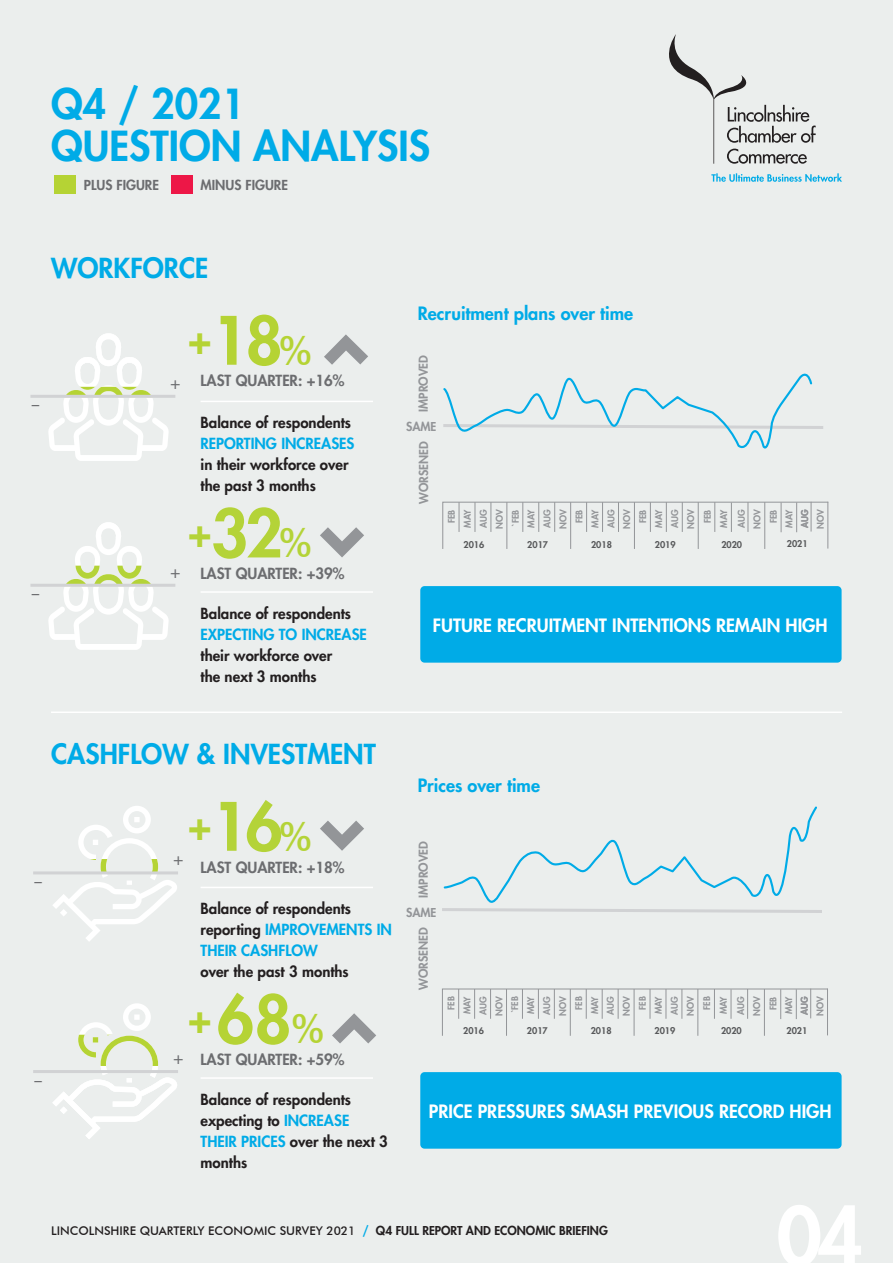
<style>
.page{position:relative;width:893px;height:1263px;background:#ebeeed}
.page>*{position:absolute;margin:0;border:0;box-sizing:border-box;transform-origin:0 0}
.t1{font:800 64.8px "Futura";color:#b5d334}
.t2{font:800 64.8px "Futura";color:#b4d338}
.Header_1{font:800 40.5px "Futura";color:#00abe7}
.Header_2{font:800 27px "Futura";color:#00abe7}
.Blue_box_text{font:800 18px "Futura";color:#fff}
.Graph_title{font:800 18px "Futura";color:#00abe7}
.t3{font:800 15px/21px "Futura";color:#231f20}
.t4{font:800 15px "Futura";color:#6c6d70}
.t5{font:500 15px "Futura BT";color:#6c6d70}
.t6{font:800 13.5px "Futura";color:#6c6d70}
.t7{font:500 12px "Futura BT";color:#231f20}
.t8{font:800 12px "Futura";color:#939598}
.t9{font:800 9px "Futura";color:#939598}
.t10{font:800 9px "Futura";color:#57585a}
.s1{font-family:"Futura BT";font-weight:500;font-size:40.5px}
.s2{color:#00abe7}
.s3{font-family:"Futura";font-weight:800;color:#00abe7}
.s4{font-family:"Futura";font-weight:800}
</style>
<div class="page">
<svg style="left:711px;top:173px;width:131px;height:9px"></svg>
<svg style="left:669px;top:34px;width:147px;height:130px"></svg>
<hr style="left:201px;top:401px;width:172px;height:1px;background:#fff">
<svg style="left:324px;top:334px;width:44px;height:31px"></svg>
<hr style="left:51px;top:711px;width:791px;height:2px;background:#fff">
<hr style="left:201px;top:591px;width:172px;height:2px;background:#fff">
<svg style="left:320px;top:527px;width:44px;height:30px"></svg>
<hr style="left:201px;top:887px;width:172px;height:1px;background:#fff">
<svg style="left:320px;top:820px;width:44px;height:31px"></svg>
<hr style="left:201px;top:1077px;width:172px;height:2px;background:#fff">
<svg style="left:332px;top:1013px;width:44px;height:30px"></svg>
<div style="left:420px;top:586px;width:422px;height:77px;background:#00abe7;border-radius:4px"></div>
<div style="left:420px;top:1072px;width:422px;height:77px;background:#00abe7;border-radius:4px"></div>
<svg style="left:443px;top:373px;width:380px;height:76px"></svg>
<svg style="left:443px;top:806px;width:374px;height:97px"></svg>
<svg style="left:52px;top:806px;width:125px;height:135px"></svg>
<svg style="left:52px;top:860px;width:125px;height:9px"></svg>
<svg style="left:52px;top:869px;width:125px;height:2px"></svg>
<hr style="left:33px;top:871px;width:145px;height:3px;background:#d1d2d4">
<svg style="left:52px;top:1003px;width:125px;height:136px"></svg>
<hr style="left:33px;top:1070px;width:145px;height:3px;background:#d1d2d4">
<svg style="left:48px;top:538px;width:121px;height:112px"></svg>
<svg style="left:96px;top:522px;width:25px;height:16px"></svg>
<svg style="left:48px;top:566px;width:121px;height:18px"></svg>
<hr style="left:30px;top:584px;width:145px;height:3px;background:#d1d2d4">
<div style="left:54px;top:176px;width:22px;height:18px;background:#b5d334"></div>
<div style="left:171px;top:176px;width:22px;height:18px;background:#ed1747"></div>
<svg style="left:48px;top:373px;width:121px;height:88px"></svg>
<svg style="left:75px;top:333px;width:67px;height:40px"></svg>
<svg style="left:48px;top:387px;width:121px;height:8px"></svg>
<hr style="left:30px;top:395px;width:145px;height:3px;background:#d1d2d4">
<svg style="left:442px;top:908px;width:380px;height:5px"></svg>
<svg style="left:442px;top:501px;width:387px;height:48px"></svg>
<hr style="left:827px;top:502px;width:1px;height:46px;background:#939598">
<svg style="left:442px;top:988px;width:386px;height:48px"></svg>
<hr style="left:827px;top:989px;width:1px;height:46px;background:#939598">
<p class="Header_1" style="left:51px;top:79px;width:195px">Q4 / 2021</p>
<p class="Header_1" style="left:51px;top:121px;width:380px">QUESTION ANALYSIS</p>
<p class="t6" style="left:84px;top:176px;width:77px">PLUS FIGURE</p>
<p class="t6" style="left:201px;top:176px;width:89px">MINUS FIGURE</p>
<p class="Header_2" style="left:51px;top:251px;width:159px">WORKFORCE</p>
<p class="t5" style="left:32px;top:395px;width:9px">–</p>
<p class="t5" style="left:32px;top:584px;width:9px">–</p>
<p class="t5" style="left:169px;top:374px;width:14px">+</p>
<p class="t1" style="left:188px;top:300px;width:125px"><sup>+</sup> 18<span class="s1">%</span></p>
<p class="t4" style="left:201px;top:371px;width:145px">LAST QUARTER: +16%</p>
<p class="t5" style="left:169px;top:563px;width:14px">+</p>
<p class="t3" style="left:201px;top:412px;width:155px">Balance of respondents<br><span class="s2">REPORTING INCREASES </span>in their workforce over the past 3 months</p>
<p class="t2" style="left:188px;top:492px;width:125px"><sup>+</sup> 32<span class="s1">%</span></p>
<p class="t4" style="left:201px;top:564px;width:145px">LAST QUARTER: +39%</p>
<p class="t3" style="left:201px;top:602px;width:168px">Balance of respondents<br><span class="s2">EXPECTING TO INCREASE </span>their workforce over<br>the next 3 months</p>
<p class="Graph_title" style="left:418px;top:302px;width:217px">Recruitment plans over time</p>
<p class="t8" style="left:416px;top:412px;width:58px;rotate:-90deg">IMPROVED</p>
<p class="t8" style="left:406px;top:419px;width:32px">SAME</p>
<p class="t8" style="left:416px;top:504px;width:64px;rotate:-90deg">WORSENED</p>
<p class="t9" style="left:446px;top:523px;width:15px;rotate:-90deg">FEB</p>
<p class="t9" style="left:462px;top:528px;width:20px;rotate:-90deg">MAY</p>
<p class="t9" style="left:478px;top:528px;width:20px;rotate:-90deg">AUG</p>
<p class="t9" style="left:494px;top:529px;width:21px;rotate:-90deg">NOV</p>
<p class="t9" style="left:510px;top:526px;width:18px;rotate:-90deg">`FEB</p>
<p class="t9" style="left:526px;top:528px;width:20px;rotate:-90deg">MAY</p>
<p class="t9" style="left:541px;top:528px;width:20px;rotate:-90deg">AUG</p>
<p class="t9" style="left:557px;top:529px;width:21px;rotate:-90deg">NOV</p>
<p class="t9" style="left:573px;top:523px;width:15px;rotate:-90deg">FEB</p>
<p class="t9" style="left:589px;top:528px;width:20px;rotate:-90deg">MAY</p>
<p class="t9" style="left:605px;top:528px;width:20px;rotate:-90deg">AUG</p>
<p class="t9" style="left:621px;top:529px;width:21px;rotate:-90deg">NOV</p>
<p class="t9" style="left:637px;top:523px;width:15px;rotate:-90deg">FEB</p>
<p class="t9" style="left:653px;top:528px;width:20px;rotate:-90deg">MAY</p>
<p class="t9" style="left:669px;top:528px;width:20px;rotate:-90deg">AUG</p>
<p class="t9" style="left:685px;top:529px;width:21px;rotate:-90deg">NOV</p>
<p class="t9" style="left:702px;top:523px;width:15px;rotate:-90deg">FEB</p>
<p class="t9" style="left:718px;top:528px;width:20px;rotate:-90deg">MAY</p>
<p class="t9" style="left:736px;top:528px;width:20px;rotate:-90deg">AUG</p>
<p class="t10" style="left:721px;top:538px;width:22px">2020</p>
<p class="t10" style="left:463px;top:538px;width:22px">2016</p>
<p class="t10" style="left:527px;top:538px;width:22px">2017</p>
<p class="t10" style="left:591px;top:538px;width:22px">2018</p>
<p class="t10" style="left:655px;top:538px;width:22px">2019</p>
<p class="t9" style="left:752px;top:529px;width:21px;rotate:-90deg">NOV</p>
<p class="t9" style="left:768px;top:523px;width:15px;rotate:-90deg">FEB</p>
<p class="t9" style="left:783px;top:527px;width:20px;rotate:-90deg">MAY</p>
<p class="t9" style="left:799px;top:528px;width:20px;rotate:-90deg">AUG</p>
<p class="t9" style="left:815px;top:529px;width:21px;rotate:-90deg">NOV</p>
<p class="t10" style="left:787px;top:538px;width:22px">2021</p>
<p class="Blue_box_text" style="left:433px;top:614px;width:396px">FUTURE RECRUITMENT INTENTIONS REMAIN HIGH</p>
<p class="Header_2" style="left:51px;top:737px;width:326px">CASHFLOW &amp; INVESTMENT</p>
<p class="t5" style="left:35px;top:871px;width:9px">–</p>
<p class="t5" style="left:35px;top:1070px;width:9px">–</p>
<p class="t2" style="left:188px;top:786px;width:125px"><sup>+</sup> 16<span class="s1">%</span></p>
<p class="t4" style="left:201px;top:857px;width:145px">LAST QUARTER: +18%</p>
<p class="t5" style="left:172px;top:851px;width:14px">+</p>
<p class="t3" style="left:201px;top:898px;width:193px">Balance of respondents reporting <span class="s2">IMPROVEMENTS IN<br>THEIR CASHFLOW<br></span>over the past 3 months</p>
<p class="t1" style="left:188px;top:978px;width:137px"><sup>+</sup> 68<span class="s1">%</span></p>
<p class="t4" style="left:201px;top:1050px;width:145px">LAST QUARTER: +59%</p>
<p class="t5" style="left:172px;top:1049px;width:14px">+</p>
<p class="t3" style="left:201px;top:1088px;width:189px">Balance of respondents expecting to <span class="s2">INCREASE<br>THEIR PRICES</span> over the next 3 months</p>
<p class="Graph_title" style="left:418px;top:774px;width:124px">Prices over time</p>
<p class="t8" style="left:416px;top:898px;width:58px;rotate:-90deg">IMPROVED</p>
<p class="t8" style="left:406px;top:905px;width:32px">SAME</p>
<p class="t8" style="left:416px;top:990px;width:64px;rotate:-90deg">WORSENED</p>
<p class="t9" style="left:445px;top:1010px;width:15px;rotate:-90deg">FEB</p>
<p class="t9" style="left:461px;top:1014px;width:20px;rotate:-90deg">MAY</p>
<p class="t9" style="left:477px;top:1015px;width:20px;rotate:-90deg">AUG</p>
<p class="t9" style="left:493px;top:1016px;width:21px;rotate:-90deg">NOV</p>
<p class="t9" style="left:509px;top:1013px;width:18px;rotate:-90deg">`FEB</p>
<p class="t9" style="left:525px;top:1014px;width:20px;rotate:-90deg">MAY</p>
<p class="t9" style="left:541px;top:1015px;width:20px;rotate:-90deg">AUG</p>
<p class="t9" style="left:557px;top:1016px;width:21px;rotate:-90deg">NOV</p>
<p class="t9" style="left:573px;top:1010px;width:15px;rotate:-90deg">FEB</p>
<p class="t9" style="left:589px;top:1014px;width:20px;rotate:-90deg">MAY</p>
<p class="t9" style="left:605px;top:1015px;width:20px;rotate:-90deg">AUG</p>
<p class="t9" style="left:621px;top:1016px;width:21px;rotate:-90deg">NOV</p>
<p class="t9" style="left:637px;top:1010px;width:15px;rotate:-90deg">FEB</p>
<p class="t9" style="left:653px;top:1014px;width:20px;rotate:-90deg">MAY</p>
<p class="t9" style="left:669px;top:1015px;width:20px;rotate:-90deg">AUG</p>
<p class="t9" style="left:685px;top:1016px;width:21px;rotate:-90deg">NOV</p>
<p class="t9" style="left:701px;top:1010px;width:15px;rotate:-90deg">FEB</p>
<p class="t9" style="left:718px;top:1014px;width:20px;rotate:-90deg">MAY</p>
<p class="t9" style="left:735px;top:1015px;width:20px;rotate:-90deg">AUG</p>
<p class="t10" style="left:721px;top:1025px;width:22px">2020</p>
<p class="t10" style="left:463px;top:1025px;width:22px">2016</p>
<p class="t10" style="left:527px;top:1025px;width:22px">2017</p>
<p class="t10" style="left:591px;top:1025px;width:22px">2018</p>
<p class="t10" style="left:654px;top:1025px;width:22px">2019</p>
<p class="t9" style="left:751px;top:1016px;width:21px;rotate:-90deg">NOV</p>
<p class="t9" style="left:767px;top:1010px;width:15px;rotate:-90deg">FEB</p>
<p class="t9" style="left:783px;top:1014px;width:20px;rotate:-90deg">MAY</p>
<p class="t9" style="left:799px;top:1015px;width:20px;rotate:-90deg">AUG</p>
<p class="t9" style="left:814px;top:1016px;width:21px;rotate:-90deg">NOV</p>
<p class="t10" style="left:786px;top:1025px;width:22px">2021</p>
<p class="Blue_box_text" style="left:429px;top:1100px;width:404px">PRICE PRESSURES SMASH PREVIOUS RECORD HIGH</p>
<p class="t7" style="left:51px;top:1223px;width:558px">LINCOLNSHIRE QUARTERLY ECONOMIC SURVEY 2021 <span class="s3">/</span> <span class="s4">Q4 FULL REPORT AND ECONOMIC BRIEFING</span></p>
</div>
